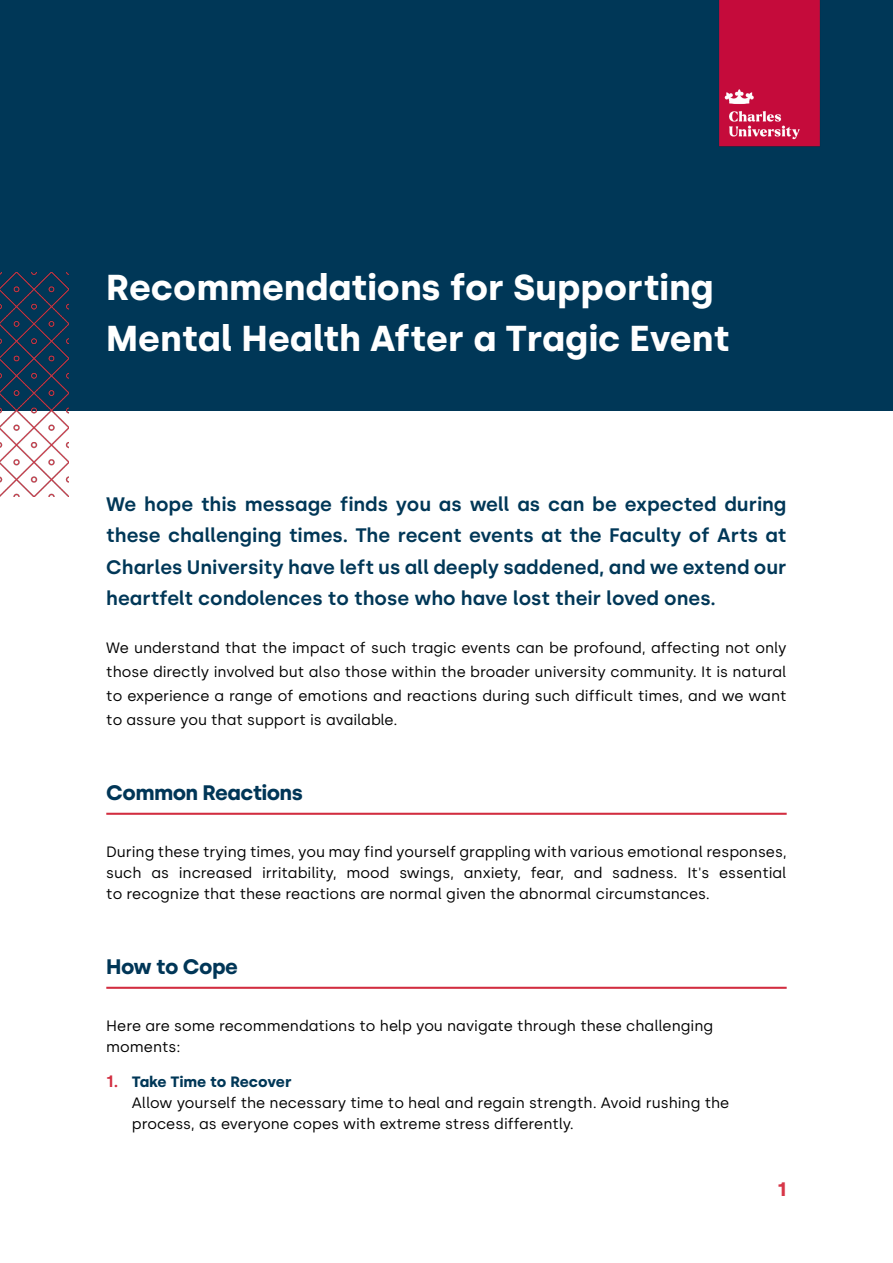
<style>
.page{position:relative;width:893px;height:1263px;background:#fff}
.page>*{position:absolute;margin:0;border:0;box-sizing:border-box;transform-origin:0 0}
.t1{font:700 36px "Silka";color:#fff}
.t2{font:700 21px "Silka";letter-spacing:-.025em;color:#003657}
.t3{font:600 19.5px "Silka";color:#003757}
.t4{font:700 19.5px "Silka";color:#d73648}
.t5{font:600 16.5px "Silka";color:#d22d40}
.t6{font:15px "Silka";color:#000}
.t7{font:700 15px "Silka";color:#003757}
</style>
<div class="page">
<div style="left:0;top:0;width:893px;height:411px;background:#003757"></div>
<img style="left:719px;top:0;width:101px;height:147px">
<hr style="left:106px;top:813px;width:681px;height:2px;background:#d22d40">
<hr style="left:106px;top:987px;width:681px;height:2px;background:#d22d40">
<img style="left:0;top:273px;width:69px;height:223px">
<p class="t1" style="left:106px;top:265px;width:609px">Recommendations for Supporting</p>
<p class="t1" style="left:106px;top:317px;width:625px">Mental Health After a Tragic Event</p>
<p class="t3" style="left:106px;top:493px;width:682px">We hope this message finds you as well as can be expected during</p>
<p class="t3" style="left:106px;top:524px;width:682px">these challenging times. The recent events at the Faculty of Arts at</p>
<p class="t3" style="left:106px;top:555px;width:682px">Charles University have left us all deeply saddened, and we extend our</p>
<p class="t3" style="left:106px;top:586px;width:611px">heartfelt condolences to those who have lost their loved ones.</p>
<p class="t6" style="left:106px;top:639px;width:682px">We understand that the impact of such tragic events can be profound, affecting not only</p>
<p class="t6" style="left:106px;top:663px;width:682px">those directly involved but also those within the broader university community. It is natural</p>
<p class="t6" style="left:106px;top:687px;width:682px">to experience a range of emotions and reactions during such difficult times, and we want</p>
<p class="t6" style="left:106px;top:711px;width:293px">to assure you that support is available.</p>
<p class="t2" style="left:106px;top:780px;width:198px">Common Reactions</p>
<p class="t6" style="left:106px;top:843px;width:682px">During these trying times, you may find yourself grappling with various emotional responses,</p>
<p class="t6" style="left:106px;top:864px;width:682px">such as increased irritability, mood swings, anxiety, fear, and sadness. It's essential</p>
<p class="t6" style="left:106px;top:885px;width:605px">to recognize that these reactions are normal given the abnormal circumstances.</p>
<p class="t2" style="left:106px;top:954px;width:133px">How to Cope</p>
<p class="t6" style="left:106px;top:1017px;width:608px">Here are some recommendations to help you navigate through these challenging</p>
<p class="t6" style="left:106px;top:1038px;width:76px">moments:</p>
<p class="t5" style="left:106px;top:1071px;width:13px">1.</p>
<p class="t7" style="left:132px;top:1072px;width:161px">Take Time to Recover</p>
<p class="t6" style="left:132px;top:1093px;width:599px">Allow yourself the necessary time to heal and regain strength. Avoid rushing the</p>
<p class="t6" style="left:132px;top:1114px;width:444px">process, as everyone copes with extreme stress differently.</p>
<p class="t4" style="left:778px;top:1177px;width:11px">1</p>
</div>
